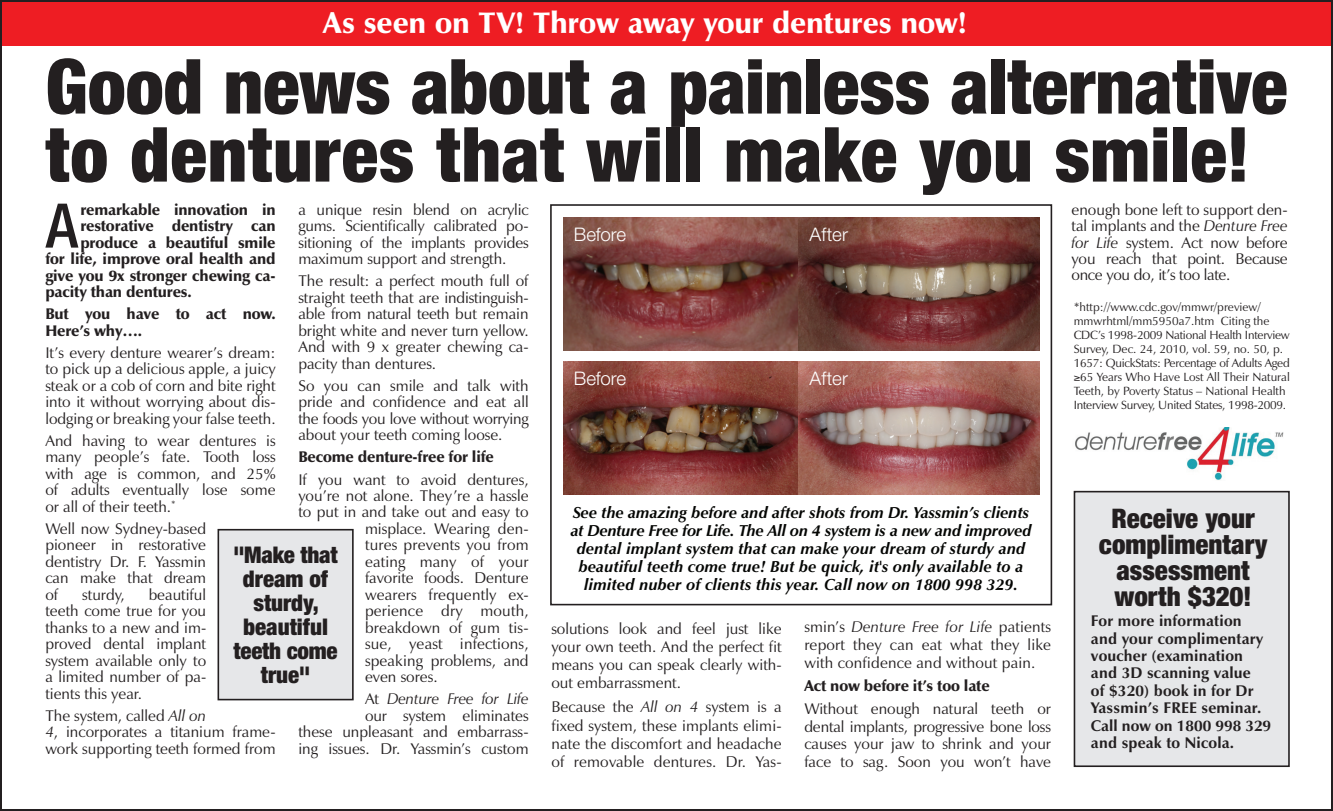
<style>
.page{position:relative;width:1333px;height:811px;background:#fff}
.page>*{position:absolute;margin:0;border:0;box-sizing:border-box;transform-origin:0 0}
.t1{font:900 condensed 76px/68px "Helvetica Neue LT Pro";color:#231f20}
.t2{font:500 condensed 61.6px "Helvetica Neue LT Pro";color:#231f20}
.t3{font:900 30px "Zapf Humanist 601 BT";letter-spacing:-.005em;color:#fff}
.t4{font:900 condensed 27px/26px "Helvetica Neue LT Pro";color:#231f20;text-align:center}
.t5{font:900 condensed 23px/24px "Helvetica Neue LT Pro";color:#231f20;text-align:center}
.t6{font:300 18.8px "Helvetica Neue LT Pro";color:#fff}
.t7{font:italic 700 16px/18px "Zapf Humanist 601 BT";letter-spacing:.01em;color:#040503;text-align:center}
.t8{font:15.6px/16.4px "Zapf Humanist 601 BT";color:#231f20;text-align:justify}
.t9{font:900 15.6px/16.4px "Zapf Humanist 601 BT";letter-spacing:-.01em;color:#231f20}
.t10{font:700 15.6px/17.4px "Zapf Humanist 601 BT";letter-spacing:.01em;color:#231f20}
.t11{font:12px/14px "Zapf Humanist 601 BT";color:#231f20}
.s1{font-style:italic}
</style>
<div class="page">
<img style="left:1075px;top:428px;width:209px;height:52px">
<div style="left:1074px;top:491px;width:214px;height:275px;background:#e6e7e9"></div>
<div style="left:1073px;top:491px;width:216px;height:276px;border:2px solid #231f20"></div>
<img style="left:563px;top:217px;width:236px;height:134px">
<img style="left:799px;top:217px;width:240px;height:134px">
<img style="left:563px;top:361px;width:236px;height:133px">
<img style="left:799px;top:361px;width:240px;height:133px">
<div style="left:550px;top:204px;width:502px;height:401px;border:2px solid #231f20"></div>
<div style="left:218px;top:530px;width:135px;height:169px;background:#e6e7e9"></div>
<div style="left:217px;top:529px;width:136px;height:171px;border:2px solid #231f20"></div>
<div style="left:0;top:0;width:1332px;height:45px;background:#ee1d23"></div>
<h3 class="t3" style="left:323px;top:4px;width:646px">As seen on TV! Throw away your dentures now!</h3>
<h1 class="t1" style="left:45px;top:51px;width:1243px">Good news about a painless alternative to dentures that will make you smile!</h1>
<h2 class="t2" style="left:46px;top:189px;width:33px">A</h2>
<p class="t9" style="left:80px;top:201px;width:197px">remarkable innovation in</p>
<p class="t8" style="left:298px;top:201px;width:232px">a unique resin blend on acrylic gums. Scientifically calibrated po&shy;sitioning of the implants provides maximum support and strength.</p>
<p class="t8" style="left:298px;top:273px;width:232px">The result: a perfect mouth full of straight teeth that are indistinguish&shy;able from natural teeth but remain bright white and never turn yellow.<br>And with 9 x greater chewing ca&shy;pacity than dentures.</p>
<p class="t8" style="left:298px;top:377px;width:232px">So you can smile and talk with pride and confidence and eat all the foods you love without worrying about your teeth coming loose.</p>
<p class="t9" style="left:298px;top:449px;width:197px">Become denture-free for life</p>
<p class="t8" style="left:298px;top:471px;width:232px">If you want to avoid dentures,</p>
<p class="t8" style="left:298px;top:487px;width:232px">you’re not alone. They’re a hassle</p>
<p class="t8" style="left:298px;top:504px;width:232px">to put in and take out and easy to</p>
<p class="t8" style="left:365px;top:520px;width:165px">misplace. Wearing den-</p>
<p class="t8" style="left:365px;top:537px;width:165px">tures prevents you from</p>
<p class="t8" style="left:365px;top:553px;width:165px">eating many of your</p>
<p class="t8" style="left:365px;top:570px;width:165px">favorite foods. Denture</p>
<p class="t8" style="left:365px;top:586px;width:165px">wearers frequently ex-</p>
<p class="t8" style="left:365px;top:602px;width:165px">perience dry mouth,</p>
<p class="t8" style="left:365px;top:619px;width:165px">breakdown of gum tis-</p>
<p class="t8" style="left:365px;top:635px;width:165px">sue, yeast infections,</p>
<p class="t8" style="left:365px;top:652px;width:165px">speaking problems, and</p>
<p class="t8" style="left:365px;top:668px;width:74px">even sores.</p>
<p class="t8" style="left:298px;top:690px;width:232px;text-align:right">At <span class="s1">Denture Free for Life<br></span>our system eliminates<br>these unpleasant and embarrass&shy;ing issues. Dr. Yassmin’s custom</p>
<p class="t9" style="left:80px;top:218px;width:197px">restorative dentistry can</p>
<p class="t9" style="left:80px;top:234px;width:197px">produce a beautiful smile</p>
<p class="t9" style="left:45px;top:250px;width:232px">for life, improve oral health and</p>
<p class="t9" style="left:45px;top:267px;width:232px">give you 9x stronger chewing ca-</p>
<p class="t9" style="left:45px;top:283px;width:148px">pacity than dentures.</p>
<p class="t9" style="left:45px;top:306px;width:232px">But you have to act now.<br>Here’s why….</p>
<p class="t8" style="left:45px;top:344px;width:232px">It’s every denture wearer’s dream: to pick up a delicious apple, a juicy steak or a cob of corn and bite right into it without worrying about dis&shy;lodging or breaking your false teeth.</p>
<p class="t8" style="left:45px;top:432px;width:232px">And having to wear dentures is many people’s fate. Tooth loss with age is common, and 25% of adults eventually lose some or all of their teeth.<sup>*</sup></p>
<p class="t8" style="left:45px;top:520px;width:162px">Well now Sydney-based pioneer in restorative dentistry Dr. F. Yassmin can make that dream of</p>
<h3 class="t5" style="left:233px;top:542px;width:106px">"Make that dream of sturdy, beautiful teeth come true"</h3>
<p class="t8" style="left:45px;top:586px;width:162px;text-indent:103px">beautiful teeth come true for you thanks to a new and im&shy;proved dental implant system available only to a limited number of pa&shy;tients this year.</p>
<p class="t8" style="left:45px;top:707px;width:232px;text-align:left">The system, called <span class="s1">All on<br>4</span>, incorporates a titanium frame&shy;work supporting teeth formed from</p>
<p class="t8" style="left:82px;top:586px;width:44px">sturdy,</p>
<p class="t6" style="left:574px;top:223px;width:54px">Before</p>
<p class="t6" style="left:809px;top:223px;width:40px">After</p>
<p class="t6" style="left:574px;top:367px;width:54px">Before</p>
<p class="t6" style="left:809px;top:367px;width:40px">After</p>
<p class="t8" style="left:1071px;top:201px;width:218px">enough bone left to support den&shy;tal implants and the <span class="s1">Denture Free for Life</span> system. Act now before you reach that point. Because once you do, it’s too late.</p>
<p class="t11" style="left:1073px;top:300px;width:218px">*http://www.cdc.gov/mmwr/preview/ mmwrhtml/mm5950a7.htm Citing the CDC’s 1998-2009 National Health Interview Survey, Dec. 24, 2010, vol. 59, no. 50, p.<br>1657: QuickStats: Percentage of Adults Aged ≥65 Years Who Have Lost All Their Natural Teeth, by Poverty Status – National Health Interview Survey, United States, 1998-2009.</p>
<p class="t7" style="left:570px;top:503px;width:462px">See the amazing before and after shots from Dr. Yassmin’s clients at Denture Free for Life. The All on 4 system is a new and improved dental implant system that can make your dream of sturdy and beautiful teeth come true! But be quick, it's only available to a limited nuber of clients this year. Call now on 1800 998 329.</p>
<p class="t8" style="left:551px;top:619px;width:232px;line-height:18.2px">solutions look and feel just like your own teeth. And the perfect fit means you can speak clearly with&shy;out embarrassment.</p>
<p class="t8" style="left:551px;top:698px;width:232px;line-height:18.2px">Because the <span class="s1">All on 4</span> system is a fixed system, these implants elimi&shy;nate the discomfort and headache of removable dentures. Dr. Yas-</p>
<p class="t8" style="left:804px;top:618px;width:248px;line-height:17.6px">smin’s <span class="s1">Denture Free for Life</span> patients report they can eat what they like with confidence and without pain.</p>
<p class="t9" style="left:804px;top:677px;width:187px">Act now before it’s too late</p>
<p class="t8" style="left:804px;top:700px;width:248px;line-height:17.6px">Without enough natural teeth or dental implants, progressive bone loss causes your jaw to shrink and your face to sag. Soon you won’t have</p>
<h3 class="t4" style="left:1098px;top:505px;width:170px">Receive your complimentary assessment worth $320!</h3>
<p class="t10" style="left:1090px;top:612px;width:182px">For more information and your complimentary voucher (examination and 3D scanning value<br>of $320) book in for Dr<br>Yassmin’s FREE seminar.<br>Call now on 1800 998 329 and speak to Nicola.</p>
</div>
